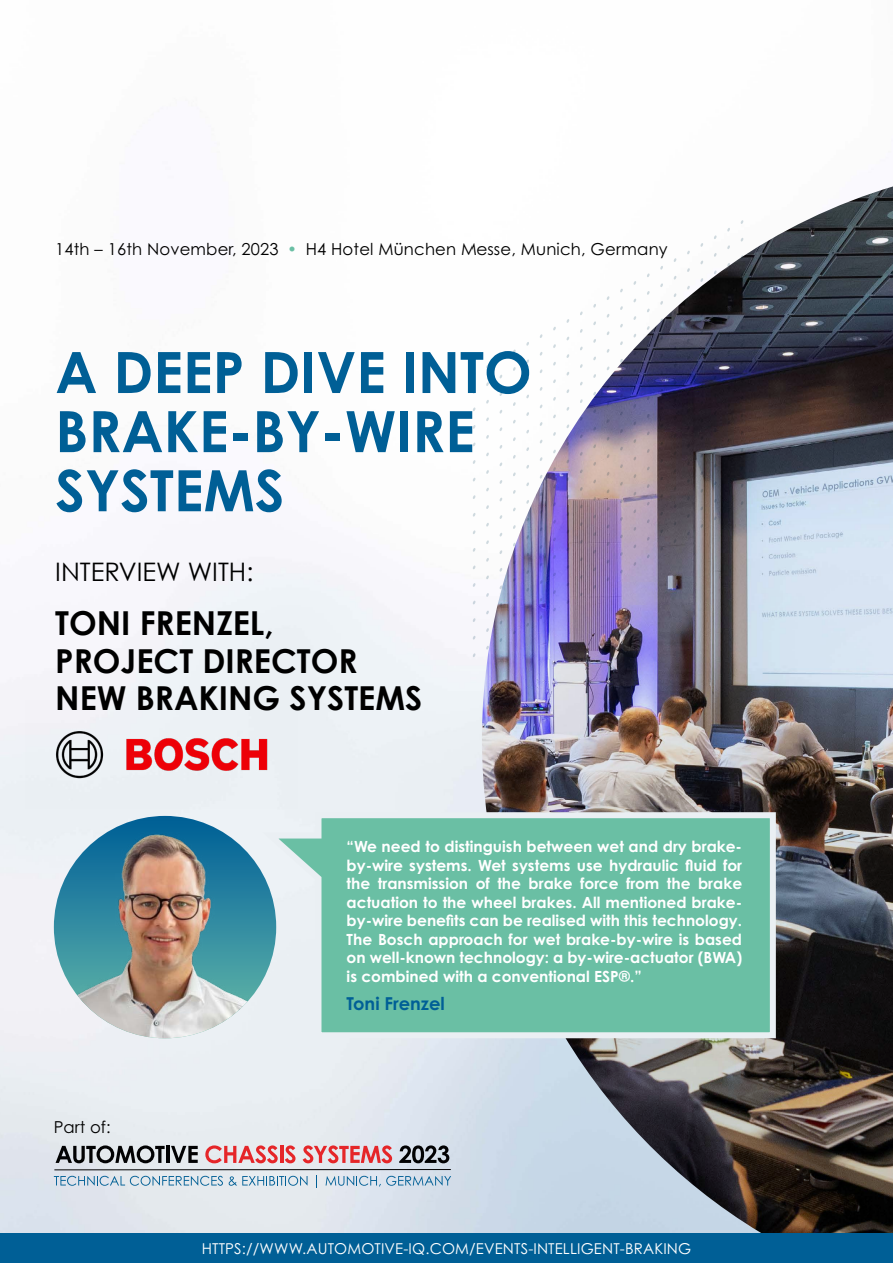
<style>
.page{position:relative;width:893px;height:1263px;background:#fff}
.page>*{position:absolute;margin:0;border:0;box-sizing:border-box;transform-origin:0 0}
.t1{font:700 57px/59.1px "Century Gothic";color:#005f96}
.t2{font:700 33px/37.5px "Century Gothic";color:#000}
.t3{font:25.5px "Century Gothic";color:#000}
.t4{font:700 17.85px "Century Gothic Pro";color:#005f96}
.t5{font:16.5px "Century Gothic Pro";letter-spacing:.01em;color:#000}
.t6{font:700 15.45px/18.5px "Century Gothic Pro";color:#fff;text-align:justify}
.t7{font:15px "Century Gothic Pro";letter-spacing:.01em;color:#fff}
.s1{color:#6abfa4}
</style>
<div class="page">
<img style="left:0;top:373px;width:482px;height:860px">
<img style="left:54px;top:816px;width:222px;height:222px;border-radius:111px">
<svg style="left:56px;top:1145px;width:109px;height:18px;background:#7f8285"></svg>
<hr style="left:166px;top:1146px;width:3px;height:17px;background:#020203">
<svg style="left:171px;top:1146px;width:27px;height:17px"></svg>
<svg style="left:205px;top:1145px;width:73px;height:18px"></svg>
<hr style="left:280px;top:1146px;width:3px;height:17px;background:#e52629">
<svg style="left:285px;top:1145px;width:10px;height:18px"></svg>
<svg style="left:303px;top:1145px;width:89px;height:18px;background:#e38c91"></svg>
<svg style="left:399px;top:1145px;width:50px;height:18px"></svg>
<svg style="left:54px;top:1176px;width:169px;height:10px;background:#abc5d7"></svg>
<svg style="left:229px;top:1176px;width:78px;height:10px"></svg>
<svg style="left:316px;top:1176px;width:1px;height:12px"></svg>
<svg style="left:326px;top:1176px;width:125px;height:10px"></svg>
<hr style="left:54px;top:1169px;width:397px;height:1px;background:#020203">
<img style="left:482px;top:186px;width:411px;height:1047px">
<img style="left:25px;top:700px;width:272px;height:109px">
<svg style="left:255px;top:809px;width:524px;height:232px;background:#7ec5b0"></svg>
<div style="left:0;top:1233px;width:893px;height:30px;background:#005f96"></div>
<p class="t5" style="left:55px;top:239px;width:614px">14th – 16th November, 2023 <span class="s1">•</span> H4 Hotel München Messe, Munich, Germany</p>
<h1 class="t1" style="left:55px;top:341px;width:478px">A DEEP DIVE INTO<br>BRAKE-BY-WIRE<br>SYSTEMS</h1>
<h3 class="t3" style="left:55px;top:557px;width:200px">INTERVIEW WITH:</h3>
<h2 class="t2" style="left:55px;top:604px;width:368px">TONI FRENZEL,<br>PROJECT DIRECTOR<br>NEW BRAKING SYSTEMS</h2>
<p class="t6" style="left:347px;top:837px;width:397px">“We need to distinguish between wet and dry brake&shy;by-wire systems. Wet systems use hydraulic fluid for the transmission of the brake force from the brake actuation to the wheel brakes. All mentioned brake&shy;by-wire benefits can be realised with this technology.<br>The Bosch approach for wet brake-by-wire is based on well-known technology: a by-wire-actuator (BWA) is combined with a conventional ESP®.”</p>
<p class="t5" style="left:54px;top:1117px;width:58px">Part of:</p>
<p class="t4" style="left:347px;top:992px;width:100px">Toni Frenzel</p>
<p class="t7" style="left:202px;top:1239px;width:491px">HTTPS://WWW.AUTOMOTIVE-IQ.COM/EVENTS-INTELLIGENT-BRAKING</p>
</div>
